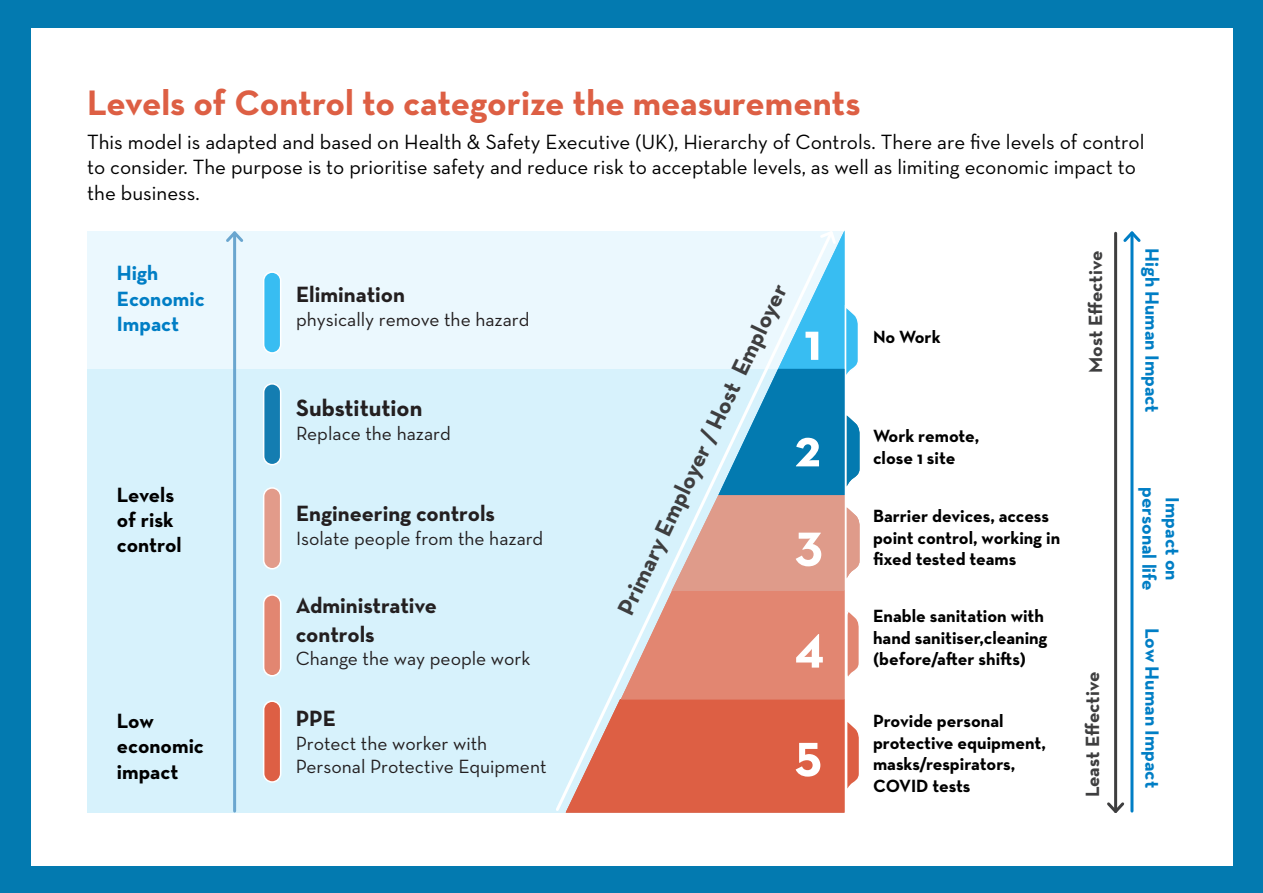
<style>
.page{position:relative;width:1263px;height:893px;background:#037ab0}
.page>*{position:absolute;margin:0;border:0;box-sizing:border-box;transform-origin:0 0}
.t1{font:700 54px "Neutraface Text";color:#fff}
.t2{font:700 36px "Neutraface Text";color:#dd5f44}
.t3{font:700 24px "Neutraface Text";color:#3e3e3f}
.t4{font:700 24px "Neutraface Text";color:#231f20}
.t5{font:700 22.5px "Neutraface Text";color:#231f20}
.t6{font:21px/25.2px "Neutraface Text";color:#000}
.t7{font:700 21px/25.2px "Neutraface Text";color:#000}
.t8{font:700 21px "Neutraface Text";color:#007ec5}
.t9{font:19.5px "Neutraface Text";color:#231f20}
.t10{font:700 19.5px "Neutraface Text";color:#007ec5}
.t11{font:700 19.5px "Neutraface Text";letter-spacing:-.005em;color:#3e3e3f}
.t12{font:700 18px/21.6px "Neutraface Text";color:#000}
</style>
<div class="page">
<div style="left:31px;top:28px;width:1201px;height:837px;background:#fff"></div>
<div style="left:87px;top:231px;width:756px;height:582px;background:#ebf8fe"></div>
<div style="left:87px;top:369px;width:756px;height:444px;background:#d7f2fc"></div>
<hr style="left:233px;top:233px;width:3px;height:578px;background:#6aa6cf">
<svg style="left:226px;top:231px;width:18px;height:14px"></svg>
<div style="left:264px;top:701px;width:17px;height:81px;background:#dd5f44;border-radius:9px"></div>
<div style="left:263px;top:700px;width:18px;height:83px;border:2px solid #fff;border-radius:9px"></div>
<div style="left:264px;top:595px;width:17px;height:81px;background:#e28671;border-radius:9px"></div>
<div style="left:263px;top:594px;width:18px;height:82px;border:2px solid #fff;border-radius:9px"></div>
<div style="left:264px;top:488px;width:17px;height:81px;background:#e29b8a;border-radius:9px"></div>
<div style="left:263px;top:487px;width:18px;height:82px;border:2px solid #fff;border-radius:9px"></div>
<div style="left:264px;top:384px;width:17px;height:81px;background:#147db1;border-radius:9px"></div>
<div style="left:263px;top:383px;width:18px;height:82px;border:2px solid #fff;border-radius:9px"></div>
<div style="left:264px;top:272px;width:17px;height:81px;background:#38bdf2;border-radius:9px"></div>
<div style="left:263px;top:271px;width:18px;height:83px;border:2px solid #fff;border-radius:9px"></div>
<svg style="left:566px;top:230px;width:294px;height:583px"></svg>
<hr style="left:1130px;top:233px;width:3px;height:578px;background:#007ec5">
<svg style="left:1123px;top:231px;width:18px;height:14px"></svg>
<hr style="left:1114px;top:233px;width:3px;height:578px;background:#3e3e3f">
<svg style="left:1107px;top:800px;width:18px;height:13px"></svg>
<p class="t2" style="left:87px;top:80px;width:775px">Levels of Control to categorize the measurements</p>
<p class="t6" style="left:87px;top:129px;width:1059px">This model is adapted and based on Health &amp; Safety Executive (UK), Hierarchy of Controls. There are five levels of control to consider. The purpose is to prioritise safety and reduce risk to acceptable levels, as well as limiting economic impact to the business.</p>
<p class="t8" style="left:117px;top:260px;width:43px">High</p>
<p class="t8" style="left:117px;top:285px;width:89px">Economic</p>
<p class="t8" style="left:117px;top:310px;width:64px">Impact</p>
<p class="t7" style="left:117px;top:482px;width:59px">Levels</p>
<p class="t7" style="left:117px;top:507px;width:58px">of risk</p>
<p class="t7" style="left:117px;top:532px;width:66px">control</p>
<p class="t7" style="left:117px;top:708px;width:38px">Low</p>
<p class="t7" style="left:117px;top:733px;width:89px">economic impact</p>
<p class="t5" style="left:296px;top:280px;width:110px">Elimination</p>
<p class="t9" style="left:296px;top:307px;width:235px">physically remove the hazard</p>
<p class="t4" style="left:296px;top:393px;width:128px">Substitution</p>
<p class="t9" style="left:296px;top:421px;width:156px">Replace the hazard</p>
<p class="t5" style="left:296px;top:499px;width:200px">Engineering controls</p>
<p class="t9" style="left:296px;top:526px;width:249px">Isolate people from the hazard</p>
<p class="t5" style="left:296px;top:591px;width:143px">Administrative</p>
<p class="t5" style="left:296px;top:620px;width:80px">controls</p>
<p class="t9" style="left:296px;top:646px;width:236px">Change the way people work</p>
<p class="t5" style="left:296px;top:704px;width:42px">PPE</p>
<p class="t9" style="left:296px;top:731px;width:193px">Protect the worker with</p>
<p class="t9" style="left:296px;top:754px;width:252px">Personal Protective Equipment</p>
<p class="t3" style="left:609px;top:606px;width:365px;rotate:-64deg">Primary Employer / Host Employer</p>
<p class="t1" style="left:804px;top:307px;width:19px">1</p>
<p class="t1" style="left:795px;top:413px;width:27px">2</p>
<p class="t1" style="left:795px;top:508px;width:30px">3</p>
<p class="t1" style="left:795px;top:609px;width:31px">4</p>
<p class="t1" style="left:795px;top:718px;width:29px">5</p>
<p class="t12" style="left:873px;top:326px;width:69px">No Work</p>
<p class="t12" style="left:873px;top:425px;width:108px">Work remote,</p>
<p class="t12" style="left:873px;top:446px;width:84px">close 1 site</p>
<p class="t12" style="left:873px;top:505px;width:189px">Barrier devices, access point control, working in fixed tested teams</p>
<p class="t12" style="left:873px;top:605px;width:176px">Enable sanitation with hand sanitiser,cleaning (before/after shifts)</p>
<p class="t12" style="left:873px;top:710px;width:132px">Provide personal</p>
<p class="t12" style="left:873px;top:731px;width:174px">protective equipment, masks/respirators,</p>
<p class="t12" style="left:873px;top:775px;width:99px">COVID tests</p>
<p class="t11" style="left:1083px;top:373px;width:123px;rotate:-90deg">Most Effective</p>
<p class="t11" style="left:1080px;top:797px;width:127px;rotate:-90deg">Least Effective</p>
<p class="t10" style="left:1165px;top:248px;width:166px;rotate:90deg">High Human Impact</p>
<p class="t10" style="left:1162px;top:487px;width:105px;rotate:90deg">personal life</p>
<p class="t10" style="left:1185px;top:497px;width:85px;rotate:90deg">Impact on</p>
<p class="t10" style="left:1165px;top:628px;width:162px;rotate:90deg">Low Human Impact</p>
</div>
